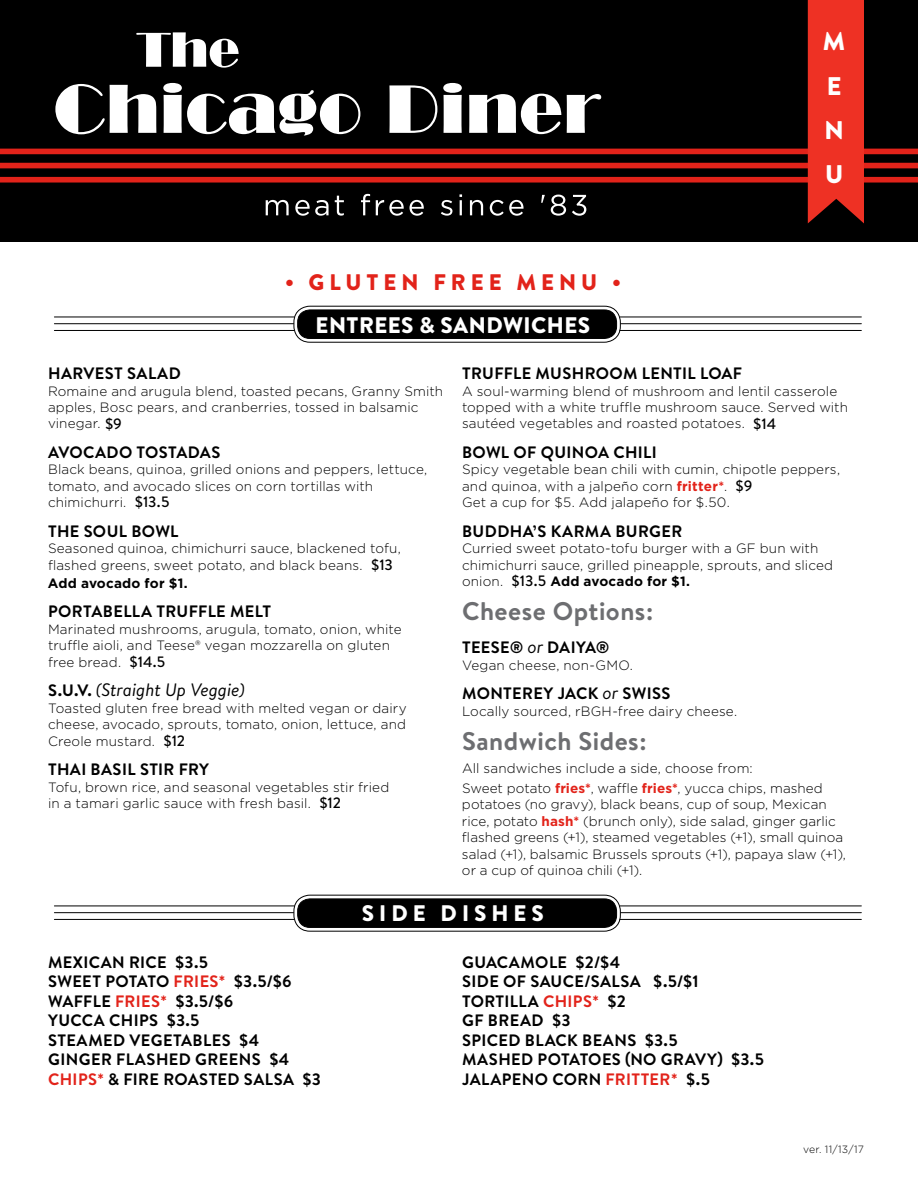
<style>
.page{position:relative;width:918px;height:1188px;background:#fff}
.page>*{position:absolute;margin:0;border:0;box-sizing:border-box;transform-origin:0 0}
.t1{font:700 25.5px "Brandon Text";letter-spacing:.02em;color:#6d6e71}
.t2{font:900 25.5px/44.2px "Brandon Text";color:#fff}
.t3{font:900 22.5px "Brandon Text";letter-spacing:.02em;color:#fff}
.t4{font:900 22.5px "Brandon Text";letter-spacing:.22em;color:#e2231a}
.t5{font:900 22.5px "Brandon Text";letter-spacing:.22em;color:#fff}
.t6{font:italic 18px "Brandon Text";letter-spacing:-.005em;color:#000}
.t7{font:700 16.5px/19.5px "Brandon Text";letter-spacing:.025em;color:#000}
.t8{font:300 13.5px/16.5px "Gotham";letter-spacing:.01em;color:#000}
.t9{font:700 13.5px "Gotham";letter-spacing:.015em;color:#000}
.t10{font:300 10.5px "Gotham";letter-spacing:.02em;color:#000}
.s1{font-family:"Brandon Text";font-weight:500;font-size:15px}
.s2{font-weight:700;font-style:normal;font-size:16.5px}
.s3{font-weight:700;color:#e2231a}
.s4{font-weight:700}
.s5{font-weight:400;font-style:italic;font-size:18px}
.s6{color:#e2231a}
</style>
<div class="page">
<hr style="left:54px;top:912px;width:240px;height:1px;background:#000">
<hr style="left:54px;top:323px;width:240px;height:1px;background:#000">
<hr style="left:621px;top:912px;width:240px;height:1px;background:#000">
<hr style="left:621px;top:323px;width:240px;height:1px;background:#000">
<hr style="left:54px;top:906px;width:240px;height:1px;background:#000">
<hr style="left:54px;top:317px;width:240px;height:1px;background:#000">
<hr style="left:620px;top:906px;width:241px;height:1px;background:#000">
<hr style="left:620px;top:317px;width:241px;height:1px;background:#000">
<hr style="left:54px;top:919px;width:240px;height:1px;background:#000">
<hr style="left:54px;top:330px;width:240px;height:1px;background:#000">
<hr style="left:620px;top:919px;width:241px;height:1px;background:#000">
<hr style="left:620px;top:330px;width:241px;height:1px;background:#000">
<div style="left:298px;top:899px;width:319px;height:28px;background:#000;border-radius:12px"></div>
<div style="left:294px;top:895px;width:327px;height:37px;border:1px solid #000;border-radius:16px"></div>
<div style="left:297px;top:899px;width:320px;height:29px;border:1px solid #000;border-radius:12px"></div>
<div style="left:298px;top:310px;width:319px;height:28px;background:#000;border-radius:12px"></div>
<div style="left:294px;top:306px;width:327px;height:37px;border:1px solid #000;border-radius:16px"></div>
<div style="left:297px;top:310px;width:320px;height:29px;border:1px solid #000;border-radius:12px"></div>
<div style="left:0;top:0;width:918px;height:242px;background:#000"></div>
<div style="left:0;top:149px;width:918px;height:5px;background:#e2231a"></div>
<div style="left:0;top:163px;width:918px;height:5px;background:#e2231a"></div>
<div style="left:0;top:177px;width:918px;height:6px;background:#e2231a"></div>
<svg style="left:136px;top:32px;width:103px;height:36px"></svg>
<svg style="left:55px;top:83px;width:546px;height:53px"></svg>
<svg style="left:266px;top:194px;width:320px;height:22px"></svg>
<div style="left:808px;top:0;width:56px;height:223px;background:#ee3124"></div>
<h2 class="t4" style="left:285px;top:266px;width:337px">• GLUTEN FREE MENU •</h2>
<h2 class="t3" style="left:316px;top:309px;width:276px">ENTREES &amp; SANDWICHES</h2>
<h1 class="t2" style="left:823px;top:19px;width:24px">M<br>E<br>N<br>U</h1>
<p class="t7" style="left:48px;top:363px;width:134px">HARVEST SALAD</p>
<p class="t8" style="left:48px;top:382px;width:397px">Romaine and arugula blend, toasted pecans, Granny Smith apples, Bosc pears, and cranberries, tossed in balsamic vinegar. <span class="s1">$9</span></p>
<p class="t7" style="left:48px;top:442px;width:174px">AVOCADO TOSTADAS</p>
<p class="t8" style="left:48px;top:461px;width:381px">Black beans, quinoa, grilled onions and peppers, lettuce, tomato, and avocado slices on corn tortillas with chimichurri. <span class="s1">$13.5</span></p>
<p class="t7" style="left:48px;top:521px;width:132px">THE SOUL BOWL</p>
<p class="t8" style="left:48px;top:540px;width:354px">Seasoned quinoa, chimichurri sauce, blackened tofu, flashed greens, sweet potato, and black beans. <span class="s1">$13</span></p>
<p class="t9" style="left:48px;top:574px;width:141px">Add avocado for $1.</p>
<p class="t7" style="left:48px;top:602px;width:225px">PORTABELLA TRUFFLE MELT</p>
<p class="t8" style="left:48px;top:621px;width:355px">Marinated mushrooms, arugula, tomato, onion, white truffle aioli, and Teese® vegan mozzarella on gluten free bread. <span class="s1">$14.5</span></p>
<h3 class="t6" style="left:48px;top:678px;width:198px"><span class="s2">S.U.V.</span> (Straight Up Veggie)</h3>
<p class="t8" style="left:48px;top:700px;width:360px;text-align:justify">Toasted gluten free bread with melted vegan or dairy cheese, avocado, sprouts, tomato, onion, lettuce, and Creole mustard. <span class="s1">$12</span></p>
<p class="t7" style="left:48px;top:760px;width:162px">THAI BASIL STIR FRY</p>
<p class="t8" style="left:48px;top:779px;width:343px">Tofu, brown rice, and seasonal vegetables stir fried in a tamari garlic sauce with fresh basil. <span class="s1">$12</span></p>
<p class="t7" style="left:462px;top:363px;width:282px">TRUFFLE MUSHROOM LENTIL LOAF</p>
<p class="t8" style="left:462px;top:382px;width:387px">A soul-warming blend of mushroom and lentil casserole topped with a white truffle mushroom sauce. Served with sautéed vegetables and roasted potatoes. <span class="s1">$14</span></p>
<p class="t7" style="left:462px;top:442px;width:196px">BOWL OF QUINOA CHILI</p>
<p class="t8" style="left:462px;top:461px;width:380px">Spicy vegetable bean chili with cumin, chipotle peppers, and quinoa, with a jalpeño corn <span class="s3">fritter*</span>. <span class="s1">$9<br></span>Get a cup for $5. Add jalapeño for $.50.</p>
<p class="t7" style="left:462px;top:521px;width:222px">BUDDHA’S KARMA BURGER</p>
<p class="t8" style="left:462px;top:540px;width:373px">Curried sweet potato-tofu burger with a GF bun with chimichurri sauce, grilled pineapple, sprouts, and sliced onion. <span class="s1">$13.5</span> <span class="s4">Add avocado for $1.</span></p>
<h1 class="t1" style="left:462px;top:594px;width:193px">Cheese Options:</h1>
<p class="t7" style="left:462px;top:637px;width:149px">TEESE® <span class="s5">or</span> DAIYA®</p>
<p class="t8" style="left:462px;top:656px;width:173px">Vegan cheese, non-GMO.</p>
<p class="t7" style="left:462px;top:683px;width:210px">MONTEREY JACK <span class="s5">or</span> SWISS</p>
<p class="t8" style="left:462px;top:702px;width:277px">Locally sourced, rBGH-free dairy cheese.</p>
<h1 class="t1" style="left:462px;top:723px;width:186px">Sandwich Sides:</h1>
<p class="t8" style="left:462px;top:758px;width:362px;line-height:19.8px">All sandwiches include a side, choose from:<br>Sweet potato <span class="s3">fries*</span>, waffle <span class="s3">fries*</span>, yucca chips, mashed</p>
<p class="t8" style="left:462px;top:796px;width:386px">potatoes (no gravy), black beans, cup of soup, Mexican rice, potato <span class="s3">hash*</span> (brunch only), side salad, ginger garlic flashed greens (+1), steamed vegetables (+1), small quinoa salad (+1), balsamic Brussels sprouts (+1), papaya slaw (+1), or a cup of quinoa chili (+1).</p>
<h2 class="t5" style="left:362px;top:897px;width:184px">SIDE DISHES</h2>
<p class="t7" style="left:48px;top:952px;width:274px">MEXICAN RICE $3.5<br>SWEET POTATO <span class="s6">FRIES*</span> $3.5/$6<br>WAFFLE <span class="s6">FRIES*</span> $3.5/$6<br>YUCCA CHIPS $3.5<br>STEAMED VEGETABLES $4<br>GINGER FLASHED GREENS $4<br><span class="s6">CHIPS*</span> &amp; FIRE ROASTED SALSA $3</p>
<p class="t7" style="left:462px;top:952px;width:303px">GUACAMOLE $2/$4<br>SIDE OF SAUCE/SALSA $.5/$1<br>TORTILLA <span class="s6">CHIPS*</span> $2<br>GF BREAD $3<br>SPICED BLACK BEANS $3.5<br>MASHED POTATOES (NO GRAVY) $3.5<br>JALAPENO CORN <span class="s6">FRITTER*</span> $.5</p>
<p class="t10" style="left:803px;top:1143px;width:62px">ver. 11/13/17</p>
</div>
